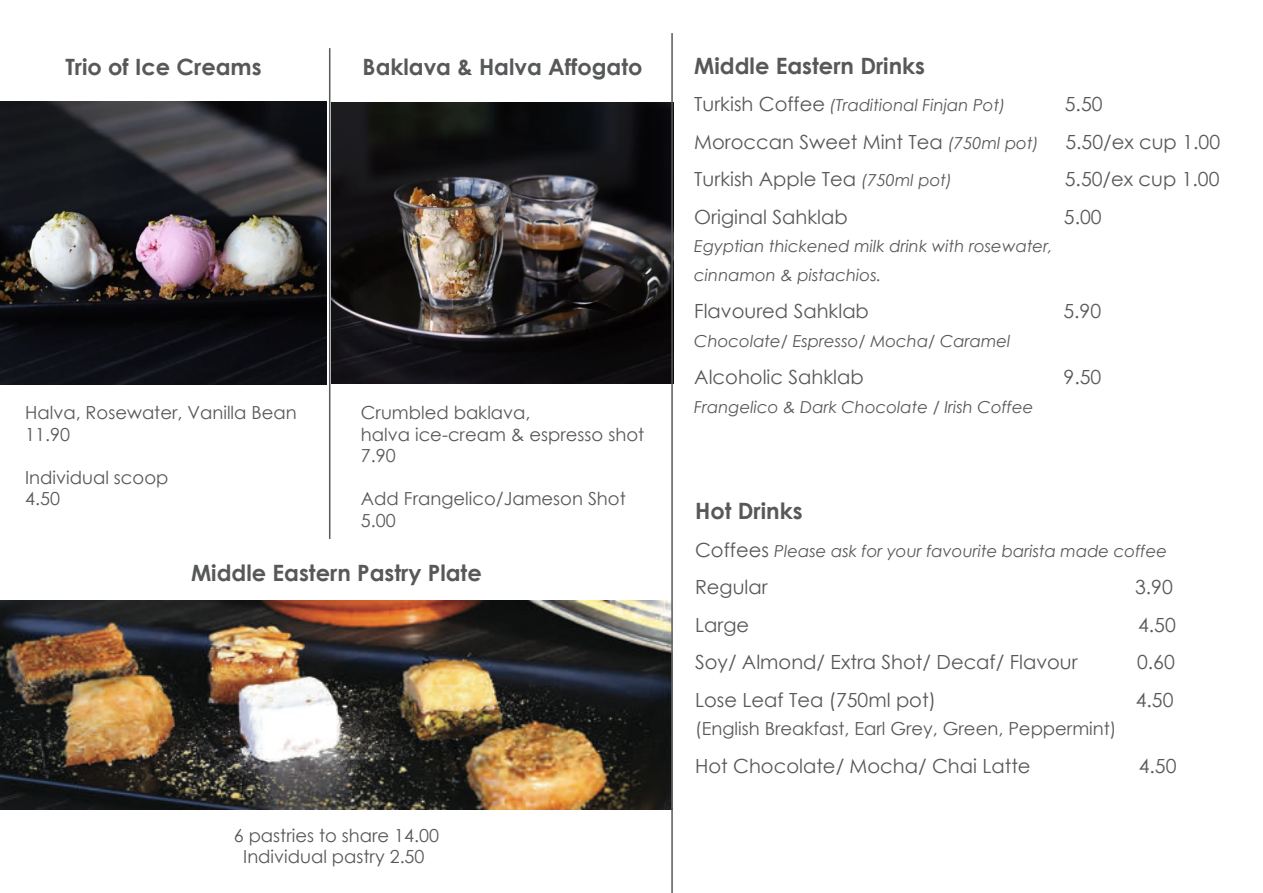
<style>
.page{position:relative;width:1263px;height:893px;background:#fff}
.page>*{position:absolute;margin:0;border:0;box-sizing:border-box;transform-origin:0 0}
.t1{font:700 22.5px "Century Gothic";color:#57585a}
.t2{font:19.5px "Century Gothic";color:#57585a}
.t3{font:18px/21.6px "Century Gothic";color:#57585a}
.t4{font:italic 16.5px/28.5px "Century Gothic";color:#57585a}
.s1{font-style:normal;font-size:19.5px}
.s2{font-style:italic;font-size:16.5px}
</style>
<div class="page">
<img style="left:1px;top:102px;width:325px;height:282px">
<img style="left:332px;top:102px;width:339px;height:282px">
<img style="left:0;top:600px;width:671px;height:210px">
<hr style="left:329px;top:48px;width:1px;height:491px;background:#57585a">
<hr style="left:671px;top:33px;width:2px;height:860px;background:#57585a">
<p class="t1" style="left:65px;top:53px;width:198px">Trio of Ice Creams</p>
<p class="t1" style="left:363px;top:52px;width:281px">Baklava &amp; Halva Affogato</p>
<p class="t3" style="left:25px;top:401px;width:273px">Halva, Rosewater, Vanilla Bean<br>11.90</p>
<p class="t3" style="left:25px;top:466px;width:145px">Individual scoop<br>4.50</p>
<p class="t3" style="left:361px;top:401px;width:285px">Crumbled baklava,<br>halva ice-cream &amp; espresso shot<br>7.90</p>
<p class="t3" style="left:361px;top:487px;width:266px">Add Frangelico/Jameson Shot<br>5.00</p>
<p class="t1" style="left:191px;top:559px;width:292px">Middle Eastern Pastry Plate</p>
<p class="t3" style="left:234px;top:824px;width:207px;text-align:center">6 pastries to share 14.00<br>Individual pastry 2.50</p>
<p class="t1" style="left:694px;top:51px;width:232px">Middle Eastern Drinks</p>
<p class="t4" style="left:694px;top:90px;width:313px"><span class="s1">Turkish Coffee</span> (Traditional Finjan Pot)</p>
<p class="t2" style="left:1065px;top:91px;width:39px">5.50</p>
<p class="t2" style="left:694px;top:129px;width:346px">Moroccan Sweet Mint Tea <span class="s2">(750ml pot)</span></p>
<p class="t2" style="left:1065px;top:129px;width:156px">5.50/ex cup 1.00</p>
<p class="t2" style="left:694px;top:166px;width:259px">Turkish Apple Tea <span class="s2">(750ml pot)</span></p>
<p class="t2" style="left:1065px;top:166px;width:156px">5.50/ex cup 1.00</p>
<p class="t2" style="left:694px;top:204px;width:155px">Original Sahklab</p>
<p class="t2" style="left:1064px;top:204px;width:39px">5.00</p>
<p class="t4" style="left:694px;top:231px;width:360px">Egyptian thickened milk drink with rosewater, cinnamon &amp; pistachios.</p>
<p class="t2" style="left:694px;top:298px;width:176px">Flavoured Sahklab</p>
<p class="t2" style="left:1063px;top:298px;width:39px">5.90</p>
<p class="t4" style="left:694px;top:326px;width:318px">Chocolate/ Espresso/ Mocha/ Caramel</p>
<p class="t2" style="left:694px;top:364px;width:171px">Alcoholic Sahklab</p>
<p class="t2" style="left:1063px;top:364px;width:39px">9.50</p>
<p class="t4" style="left:694px;top:392px;width:341px">Frangelico &amp; Dark Chocolate / Irish Coffee</p>
<p class="t1" style="left:695px;top:496px;width:109px">Hot Drinks</p>
<p class="t4" style="left:695px;top:536px;width:474px"><span class="s1">Coffees</span> Please ask for your favourite barista made coffee</p>
<p class="t2" style="left:695px;top:574px;width:74px">Regular</p>
<p class="t2" style="left:1135px;top:574px;width:39px">3.90</p>
<p class="t2" style="left:695px;top:612px;width:55px">Large</p>
<p class="t2" style="left:1138px;top:612px;width:39px">4.50</p>
<p class="t2" style="left:695px;top:649px;width:384px">Soy/ Almond/ Extra Shot/ Decaf/ Flavour</p>
<p class="t2" style="left:1137px;top:649px;width:39px">0.60</p>
<p class="t2" style="left:695px;top:687px;width:242px">Lose Leaf Tea (750ml pot)</p>
<p class="t2" style="left:1136px;top:687px;width:39px">4.50</p>
<p class="t3" style="left:695px;top:717px;width:423px">(English Breakfast, Earl Grey, Green, Peppermint)</p>
<p class="t2" style="left:695px;top:753px;width:337px">Hot Chocolate/ Mocha/ Chai Latte</p>
<p class="t2" style="left:1139px;top:753px;width:39px">4.50</p>
</div>
